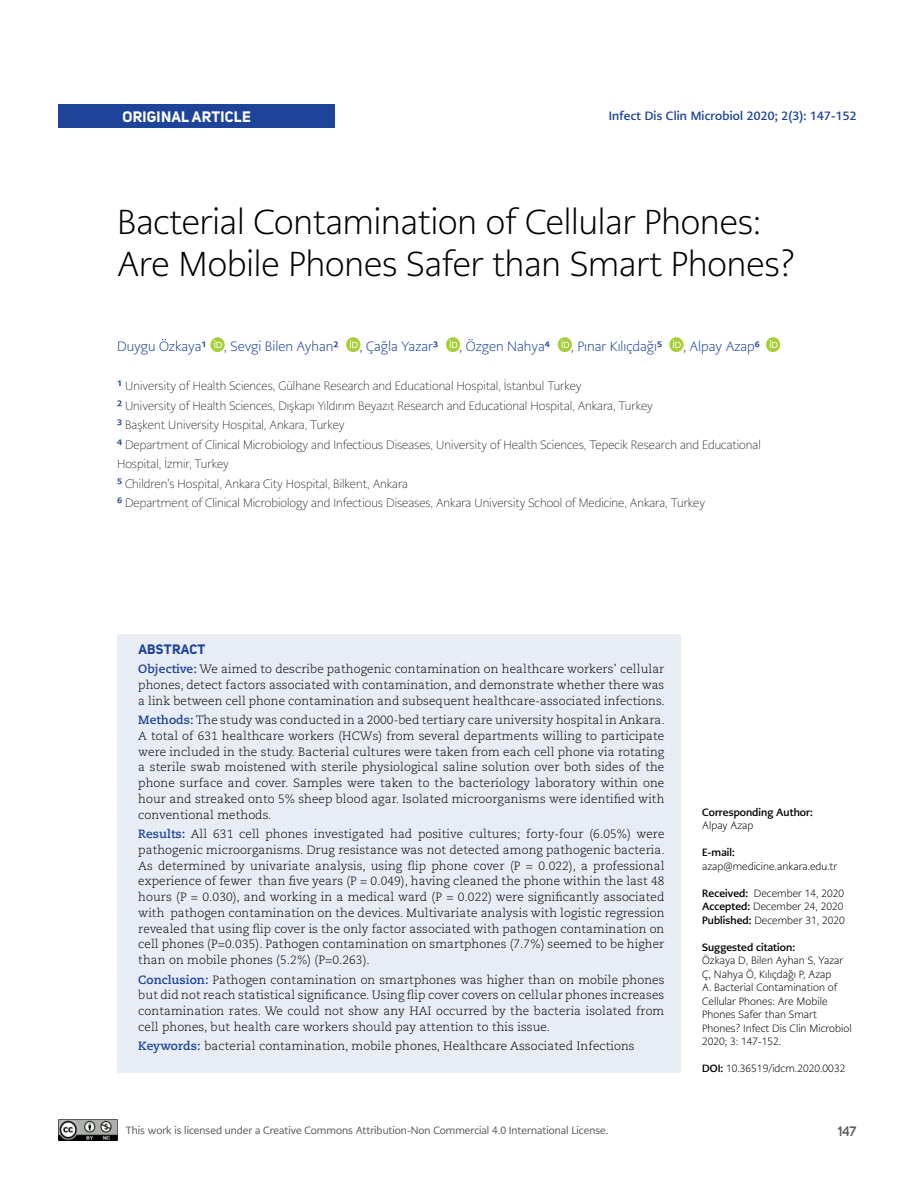
<style>
.page{position:relative;width:915px;height:1191px;background:#fff}
.page>*{position:absolute;margin:0;border:0;box-sizing:border-box;transform-origin:0 0}
.t1{font:300 34.5px/41.4px "PMN Caecilia Sans Head";color:#000}
.t2{font:700 15px "Uni Sans";letter-spacing:.02em;color:#fff}
.t3{font:300 13.5px "PMN Caecilia Sans Head";color:#1d4498}
.t4{font:700 13.5px "Uni Sans";letter-spacing:.02em;color:#1d4498}
.t5{font:600 13.5px "Uni Sans";color:#58595b}
.t6{font:300 12px/15.8px "Caecilia LT Pro 45";letter-spacing:.005em;color:#000;text-align:justify}
.t7{font:200 12px/19.5px "PMN Caecilia Sans Head";color:#000}
.t8{font:700 12px "PMN Caecilia Sans Head";letter-spacing:.02em;color:#1d4498}
.t9{font:300 10.5px/13.5px "PMN Caecilia Sans Head";letter-spacing:.005em;color:#000;text-align:justify}
.t10{font:10.5px "PMN Caecilia Sans Head";color:#58595b}
.t11{font:700 10.5px "PMN Caecilia Sans Head";letter-spacing:.005em;color:#000}
.s1{font-weight:700}
.s2{font-weight:700;font-size:13.5px;color:#1d4498}
.s3{font-family:"Caecilia LT Pro 75";font-weight:700;color:#1d4498}
</style>
<div class="page">
<div style="left:58px;top:104px;width:277px;height:24px;background:#1d4498"></div>
<img style="left:58px;top:1119px;width:59px;height:21px">
<div style="left:117px;top:634px;width:563px;height:438px;background:#e8edf5"></div>
<div style="left:210px;top:337px;width:14px;height:15px;background:#a6cf38;border-radius:50%"></div>
<svg style="left:214px;top:340px;width:8px;height:8px"></svg>
<div style="left:346px;top:337px;width:14px;height:15px;background:#a6cf38;border-radius:50%"></div>
<svg style="left:350px;top:340px;width:7px;height:8px"></svg>
<div style="left:446px;top:337px;width:14px;height:15px;background:#a6cf38;border-radius:50%"></div>
<svg style="left:449px;top:340px;width:8px;height:8px"></svg>
<svg style="left:557px;top:337px;width:14px;height:15px"></svg>
<svg style="left:561px;top:340px;width:8px;height:8px"></svg>
<div style="left:669px;top:337px;width:14px;height:15px;background:#a6cf38;border-radius:50%"></div>
<svg style="left:673px;top:340px;width:7px;height:8px"></svg>
<svg style="left:765px;top:337px;width:15px;height:15px"></svg>
<svg style="left:769px;top:340px;width:8px;height:8px"></svg>
<p class="t2" style="left:122px;top:107px;width:130px">ORIGINAL ARTICLE</p>
<p class="t8" style="left:608px;top:108px;width:249px">Infect Dis Clin Microbiol 2020; 2(3): 147-152</p>
<h1 class="t1" style="left:117px;top:201px;width:679px">Bacterial Contamination of Cellular Phones:<br>Are Mobile Phones Safer than Smart Phones?</h1>
<p class="t3" style="left:117px;top:338px;width:91px">Duygu Özkaya<span class="s1">1</span></p>
<p class="t3" style="left:224px;top:338px;width:116px">, Sevgi Bilen Ayhan<span class="s1">2</span></p>
<p class="t3" style="left:359px;top:338px;width:80px">, Çağla Yazar<span class="s1">3</span></p>
<p class="t3" style="left:459px;top:338px;width:92px">, Özgen Nahya<span class="s1">4</span></p>
<p class="t3" style="left:570px;top:338px;width:93px">, Pınar Kılıçdağı<span class="s1">5</span></p>
<p class="t3" style="left:682px;top:338px;width:78px">, Alpay Azap<span class="s1">6</span></p>
<p class="t7" style="left:117px;top:376px;width:645px"><span class="s2">¹</span> University of Health Sciences, Gülhane Research and Educational Hospital, İstanbul Turkey<br><span class="s2">2</span> University of Health Sciences, Dışkapı Yıldırım Beyazıt Research and Educational Hospital, Ankara, Turkey<br><span class="s2">3</span> Başkent University Hospital, Ankara, Turkey<br><span class="s2">4</span> Department of Clinical Microbiology and Infectious Diseases, University of Health Sciences, Tepecik Research and Educational Hospital, İzmir, Turkey<br><span class="s2">5</span> Children's Hospital, Ankara City Hospital, Bilkent, Ankara<br><span class="s2">6</span> Department of Clinical Microbiology and Infectious Diseases, Ankara University School of Medicine, Ankara, Turkey</p>
<p class="t4" style="left:138px;top:640px;width:69px">ABSTRACT</p>
<p class="t6" style="left:138px;top:661px;width:528px"><span class="s3">Objective:</span> We aimed to describe pathogenic contamination on healthcare workers’ cellular phones, detect factors associated with contamination, and demonstrate whether there was a link between cell phone contamination and subsequent healthcare-associated infections.</p>
<p class="t6" style="left:138px;top:712px;width:528px"><span class="s3">Methods:</span> The study was conducted in a 2000-bed tertiary care university hospital in Ankara.<br>A total of 631 healthcare workers (HCWs) from several departments willing to participate were included in the study. Bacterial cultures were taken from each cell phone via rotating a sterile swab moistened with sterile physiological saline solution over both sides of the phone surface and cover. Samples were taken to the bacteriology laboratory within one hour and streaked onto 5% sheep blood agar. Isolated microorganisms were identified with conventional methods.</p>
<p class="t6" style="left:138px;top:826px;width:528px"><span class="s3">Results:</span> All 631 cell phones investigated had positive cultures; forty-four (6.05%) were pathogenic microorganisms. Drug resistance was not detected among pathogenic bacteria.<br>As determined by univariate analysis, using flip phone cover (P = 0.022), a professional experience of fewer than five years (P = 0.049), having cleaned the phone within the last 48 hours (P = 0.030), and working in a medical ward (P = 0.022) were significantly associated with pathogen contamination on the devices. Multivariate analysis with logistic regression revealed that using flip cover is the only factor associated with pathogen contamination on cell phones (P=0.035). Pathogen contamination on smartphones (7.7%) seemed to be higher than on mobile phones (5.2%) (P=0.263).</p>
<p class="t6" style="left:138px;top:971px;width:527px"><span class="s3">Conclusion:</span> Pathogen contamination on smartphones was higher than on mobile phones but did not reach statistical significance. Using flip cover covers on cellular phones increases contamination rates. We could not show any HAI occurred by the bacteria isolated from cell phones, but health care workers should pay attention to this issue.</p>
<p class="t6" style="left:138px;top:1038px;width:497px"><span class="s3">Keywords:</span> bacterial contamination, mobile phones, Healthcare Associated Infections</p>
<p class="t10" style="left:125px;top:1123px;width:484px">This work is licensed under a Creative Commons Attribution-Non Commercial 4.0 International License.</p>
<p class="t11" style="left:702px;top:805px;width:112px">Corresponding Author:</p>
<p class="t9" style="left:702px;top:819px;width:53px">Alpay Azap</p>
<p class="t11" style="left:702px;top:845px;width:34px">E-mail:</p>
<p class="t9" style="left:702px;top:859px;width:137px">azap@medicine.ankara.edu.tr</p>
<p class="t9" style="left:702px;top:886px;width:144px"><span class="s1">Received:</span> December 14, 2020<br><span class="s1">Accepted:</span> December 24, 2020<br><span class="s1">Published:</span> December 31, 2020</p>
<p class="t11" style="left:702px;top:940px;width:94px">Suggested citation:</p>
<p class="t9" style="left:702px;top:954px;width:151px;text-align:left">Özkaya D, Bilen Ayhan S, Yazar<br>Ç, Nahya Ö, Kılıçdağı P, Azap<br>A. Bacterial Contamination of<br>Cellular Phones: Are Mobile<br>Phones Safer than Smart<br>Phones? Infect Dis Clin Microbiol<br>2020; 3: 147-152.</p>
<p class="t9" style="left:702px;top:1062px;width:144px"><span class="s1">DOI:</span> 10.36519/idcm.2020.0032</p>
<p class="t5" style="left:837px;top:1123px;width:20px">147</p>
</div>
